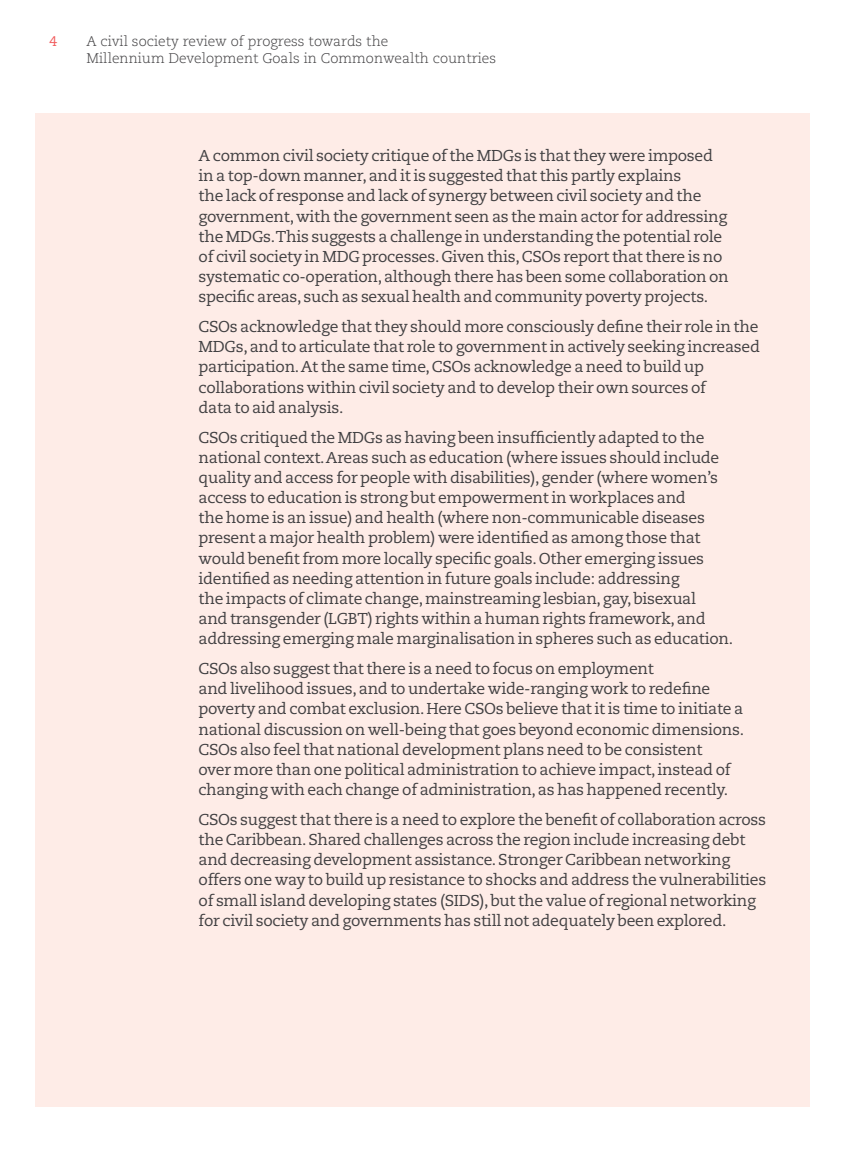
<style>
.page{position:relative;width:844px;height:1166px;background:#fff}
.page>*{position:absolute;margin:0;border:0;box-sizing:border-box;transform-origin:0 0}
.t1{font:15.75px/20.1px "Caecilia CE";letter-spacing:-.015em;color:#414042}
.t2{font:300 14px/16.8px "Caecilia CE";color:#414042}
.t3{font:14px "Caecilia CE";color:#f15d5e}
</style>
<div class="page">
<div style="left:35px;top:113px;width:774px;height:993px;background:#feece7"></div>
<p class="t3" style="left:50px;top:32px;width:9px">4</p>
<p class="t2" style="left:86px;top:32px;width:411px">A civil society review of progress towards the<br>Millennium Development Goals in Commonwealth countries</p>
<p class="t1" style="left:198px;top:145px;width:531px">A common civil society critique of the MDGs is that they were imposed in a top-down manner, and it is suggested that this partly explains<br>the lack of response and lack of synergy between civil society and the government, with the government seen as the main actor for addressing the MDGs. This suggests a challenge in understanding the potential role of civil society in MDG processes. Given this, CSOs report that there is no systematic co-operation, although there has been some collaboration on specific areas, such as sexual health and community poverty projects.</p>
<p class="t1" style="left:198px;top:316px;width:562px">CSOs acknowledge that they should more consciously define their role in the MDGs, and to articulate that role to government in actively seeking increased participation. At the same time, CSOs acknowledge a need to build up collaborations within civil society and to develop their own sources of<br>data to aid analysis.</p>
<p class="t1" style="left:198px;top:427px;width:536px">CSOs critiqued the MDGs as having been insufficiently adapted to the national context. Areas such as education (where issues should include quality and access for people with disabilities), gender (where women’s access to education is strong but empowerment in workplaces and<br>the home is an issue) and health (where non-communicable diseases present a major health problem) were identified as among those that would benefit from more locally specific goals. Other emerging issues identified as needing attention in future goals include: addressing<br>the impacts of climate change, mainstreaming lesbian, gay, bisexual<br>and transgender (LGBT) rights within a human rights framework, and addressing emerging male marginalisation in spheres such as education.</p>
<p class="t1" style="left:198px;top:658px;width:547px">CSOs also suggest that there is a need to focus on employment<br>and livelihood issues, and to undertake wide-ranging work to redefine poverty and combat exclusion. Here CSOs believe that it is time to initiate a national discussion on well-being that goes beyond economic dimensions.<br>CSOs also feel that national development plans need to be consistent<br>over more than one political administration to achieve impact, instead of changing with each change of administration, as has happened recently.</p>
<p class="t1" style="left:198px;top:809px;width:569px">CSOs suggest that there is a need to explore the benefit of collaboration across the Caribbean. Shared challenges across the region include increasing debt and decreasing development assistance. Stronger Caribbean networking offers one way to build up resistance to shocks and address the vulnerabilities of small island developing states (SIDS), but the value of regional networking for civil society and governments has still not adequately been explored.</p>
</div>
